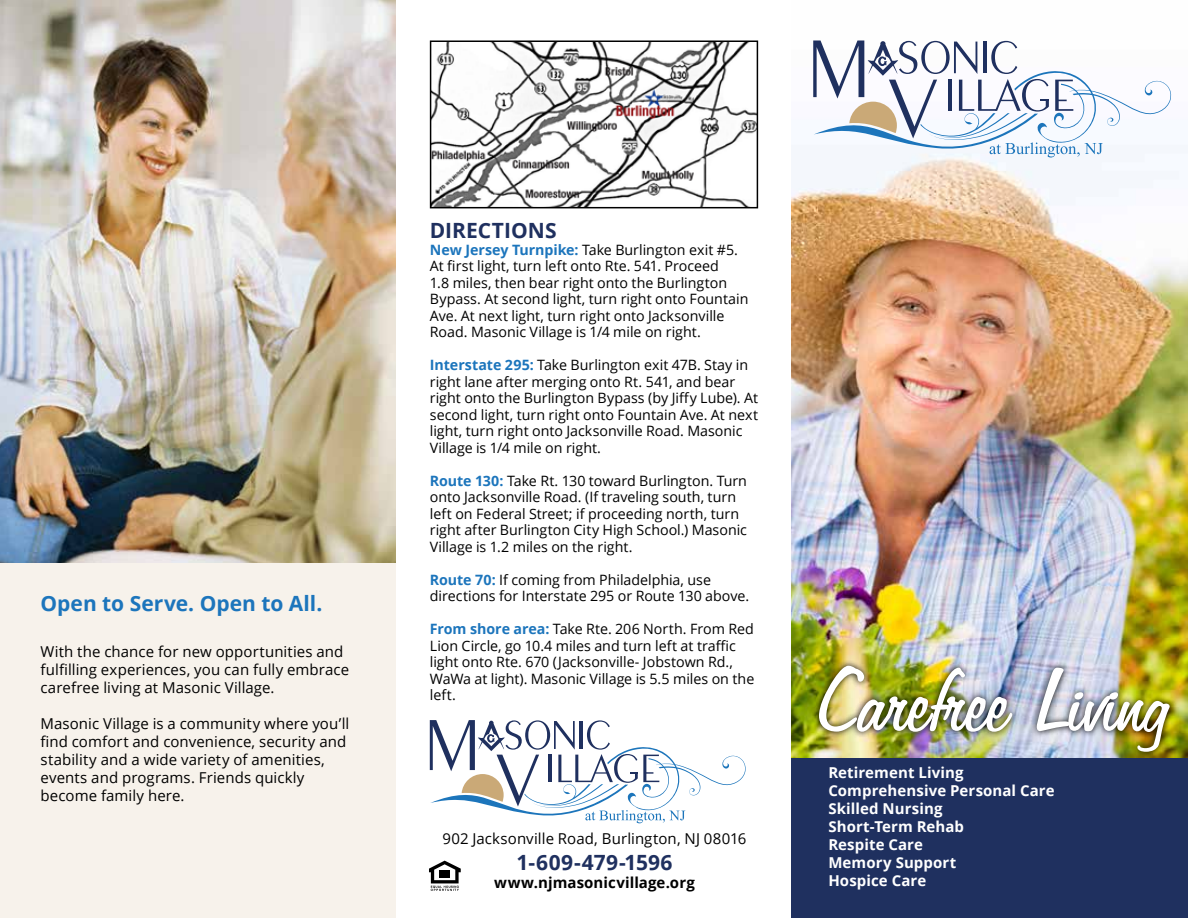
<style>
.page{position:relative;width:1188px;height:918px;background:#fff}
.page>*{position:absolute;margin:0;border:0;box-sizing:border-box;transform-origin:0 0}
.t1{font:101.85px "Freehand 575 BT Regular B";letter-spacing:-.005em;color:#fff}
.t2{font:700 21px "Open Sans";color:#1f305f}
.t3{font:700 21px "Open Sans";color:#1c75bc}
.t4{font:15px/18px "Open Sans";letter-spacing:.005em;color:#000}
.t5{font:700 15px/18px "Open Sans";letter-spacing:.005em;color:#fff}
.t6{font:700 15px "Open Sans";letter-spacing:.005em;color:#000}
.t7{font:14.25px/16.5px "Open Sans";color:#000}
.s1{font-weight:700;color:#1c75bc}
</style>
<div class="page">
<div style="left:792px;top:754px;width:396px;height:164px;background:#1f305f"></div>
<img style="left:792px;top:94px;width:396px;height:663px">
<div style="left:0;top:482px;width:396px;height:436px;background:#f7f2eb"></div>
<svg style="left:430px;top:720px;width:316px;height:103px"></svg>
<svg style="left:813px;top:40px;width:358px;height:118px"></svg>
<svg style="left:429px;top:861px;width:32px;height:30px"></svg>
<img style="left:433px;top:43px;width:322px;height:162px">
<div style="left:430px;top:40px;width:328px;height:168px;border:2px solid #000"></div>
<img style="left:0;top:0;width:396px;height:563px">
<img style="left:812px;top:659px;width:364px;height:99px">
<h2 class="t3" style="left:40px;top:589px;width:283px">Open to Serve. Open to All.</h2>
<p class="t4" style="left:40px;top:642px;width:310px">With the chance for new opportunities and fulfilling experiences, you can fully embrace carefree living at Masonic Village.</p>
<p class="t4" style="left:40px;top:714px;width:310px">Masonic Village is a community where you’ll find comfort and convenience, security and stability and a wide variety of amenities, events and programs. Friends quickly become family here.</p>
<h2 class="t2" style="left:430px;top:216px;width:128px">DIRECTIONS</h2>
<p class="t7" style="left:430px;top:241px;width:320px"><span class="s1">New Jersey Turnpike:</span> Take Burlington exit #5.<br>At first light, turn left onto Rte. 541. Proceed<br>1.8 miles, then bear right onto the Burlington Bypass. At second light, turn right onto Fountain Ave. At next light, turn right onto Jacksonville Road. Masonic Village is 1/4 mile on right.</p>
<p class="t7" style="left:430px;top:356px;width:330px"><span class="s1">Interstate 295:</span> Take Burlington exit 47B. Stay in right lane after merging onto Rt. 541, and bear right onto the Burlington Bypass (by Jiffy Lube). At second light, turn right onto Fountain Ave. At next light, turn right onto Jacksonville Road. Masonic Village is 1/4 mile on right.</p>
<p class="t7" style="left:430px;top:472px;width:319px"><span class="s1">Route 130:</span> Take Rt. 130 toward Burlington. Turn onto Jacksonville Road. (If traveling south, turn left on Federal Street; if proceeding north, turn right after Burlington City High School.) Masonic Village is 1.2 miles on the right.</p>
<p class="t7" style="left:430px;top:571px;width:321px"><span class="s1">Route 70:</span> If coming from Philadelphia, use directions for Interstate 295 or Route 130 above.</p>
<p class="t7" style="left:430px;top:620px;width:326px"><span class="s1">From shore area:</span> Take Rte. 206 North. From Red Lion Circle, go 10.4 miles and turn left at traffic light onto Rte. 670 (Jacksonville- Jobstown Rd., WaWa at light). Masonic Village is 5.5 miles on the left.</p>
<p class="t4" style="left:443px;top:830px;width:306px">902 Jacksonville Road, Burlington, NJ 08016</p>
<h2 class="t2" style="left:517px;top:847px;width:157px">1-609-479-1596</h2>
<p class="t6" style="left:494px;top:872px;width:202px">www.njmasonicvillage.org</p>
<h1 class="t1" style="left:818px;top:648px;width:357px">Carefree Living</h1>
<p class="t5" style="left:828px;top:763px;width:228px">Retirement Living<br>Comprehensive Personal Care<br>Skilled Nursing<br>Short-Term Rehab<br>Respite Care<br>Memory Support<br>Hospice Care</p>
</div>
